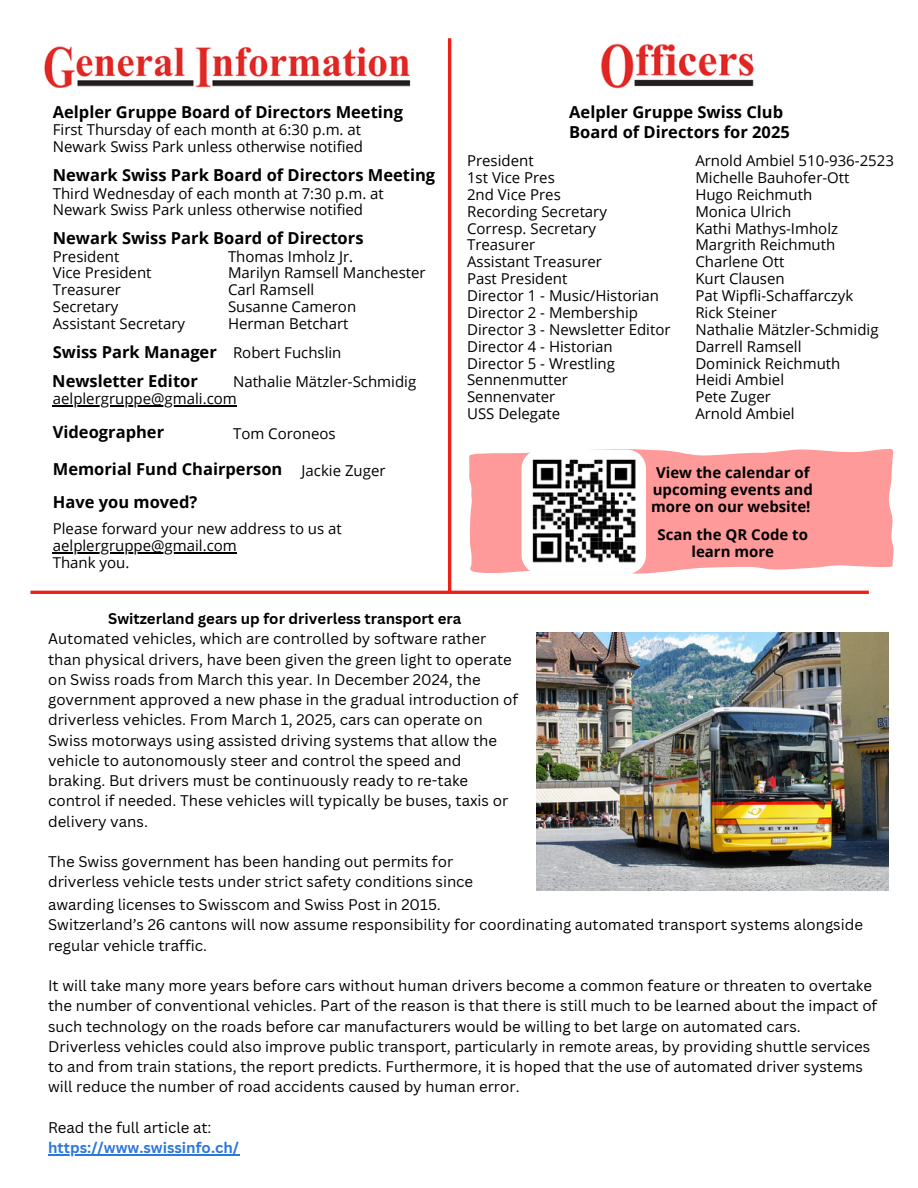
<style>
.page{position:relative;width:918px;height:1188px;background:#fff}
.page>*{position:absolute;margin:0;border:0;box-sizing:border-box;transform-origin:0 0}
.t1{font:700 16.5px/20.2px "Open Sans";color:#000}
.t2{font:15px/20.2px "Canva Sans";color:#000}
.t3{font:15px/16.8px "Open Sans";color:#000}
.t4{font:700 15px/17.2px "Open Sans";color:#000;text-align:center}
.t5{font:700 15px "Canva Sans";color:#000}
.t6{font:700 15px "Canva Sans";color:#2b77dd}
</style>
<div class="page">
<hr style="left:448px;top:38px;width:3px;height:554px;background:#ef2117">
<hr style="left:30px;top:591px;width:839px;height:3px;background:#ef2117">
<img style="left:44px;top:46px;width:367px;height:42px">
<img style="left:600px;top:43px;width:154px;height:46px">
<svg style="left:469px;top:448px;width:425px;height:126px;fill:#ff9a9a"></svg>
<img style="left:522px;top:450px;width:124px;height:124px;border-radius:19px">
<img style="left:537px;top:633px;width:352px;height:257px">
<hr style="left:53px;top:406px;width:184px;height:1px;background:#000">
<hr style="left:53px;top:552px;width:184px;height:1px;background:#000">
<hr style="left:48px;top:1154px;width:191px;height:1px;background:#2b77dd">
<p class="t1" style="left:53px;top:101px;width:352px">Aelpler Gruppe Board of Directors Meeting</p>
<p class="t3" style="left:53px;top:121px;width:310px">First Thursday of each month at 6:30 p.m. at</p>
<h1 class="t3" style="left:53px;top:138px;width:312px">Newark Swiss Park unless otherwise notified</h1>
<h1 class="t1" style="left:53px;top:165px;width:384px">Newark Swiss Park Board of Directors Meeting</h1>
<p class="t3" style="left:53px;top:184px;width:333px">Third Wednesday of each month at 7:30 p.m. at</p>
<p class="t3" style="left:53px;top:201px;width:312px">Newark Swiss Park unless otherwise notified</p>
<p class="t1" style="left:53px;top:228px;width:312px">Newark Swiss Park Board of Directors</p>
<p class="t3" style="left:53px;top:247px;width:68px">President</p>
<p class="t3" style="left:53px;top:264px;width:100px">Vice President</p>
<p class="t3" style="left:53px;top:281px;width:70px">Treasurer</p>
<p class="t3" style="left:53px;top:298px;width:67px">Secretary</p>
<p class="t3" style="left:53px;top:315px;width:134px">Assistant Secretary</p>
<p class="t1" style="left:53px;top:341px;width:166px">Swiss Park Manager</p>
<p class="t3" style="left:233px;top:344px;width:110px">Robert Fuchslin</p>
<p class="t1" style="left:52px;top:371px;width:147px">Newsletter Editor</p>
<p class="t3" style="left:233px;top:373px;width:185px">Nathalie Mätzler-Schmidig</p>
<p class="t3" style="left:53px;top:390px;width:186px">aelplergruppe@gmali.com</p>
<p class="t3" style="left:228px;top:247px;width:127px">Thomas Imholz Jr.</p>
<p class="t3" style="left:228px;top:264px;width:199px">Marilyn Ramsell Manchester</p>
<p class="t3" style="left:228px;top:281px;width:88px">Carl Ramsell</p>
<p class="t3" style="left:228px;top:298px;width:130px">Susanne Cameron</p>
<p class="t3" style="left:228px;top:315px;width:122px">Herman Betchart</p>
<p class="t1" style="left:569px;top:101px;width:222px">Aelpler Gruppe Swiss Club<br>Board of Directors for 2025</p>
<p class="t3" style="left:467px;top:152px;width:68px">President</p>
<p class="t3" style="left:467px;top:169px;width:89px">1st Vice Pres</p>
<p class="t3" style="left:467px;top:186px;width:95px">2nd Vice Pres</p>
<p class="t3" style="left:467px;top:202px;width:141px">Recording Secretary</p>
<p class="t3" style="left:467px;top:219px;width:131px">Corresp. Secretary</p>
<p class="t3" style="left:467px;top:236px;width:70px">Treasurer</p>
<p class="t3" style="left:467px;top:253px;width:136px">Assistant Treasurer</p>
<p class="t3" style="left:467px;top:270px;width:102px">Past President</p>
<p class="t3" style="left:467px;top:287px;width:194px">Director 1 - Music/Historian</p>
<p class="t3" style="left:467px;top:304px;width:172px">Director 2 - Membership</p>
<p class="t3" style="left:467px;top:321px;width:205px">Director 3 - Newsletter Editor</p>
<p class="t3" style="left:467px;top:337px;width:147px">Director 4 - Historian</p>
<p class="t3" style="left:467px;top:354px;width:149px">Director 5 - Wrestling</p>
<p class="t3" style="left:467px;top:371px;width:102px">Sennenmutter</p>
<p class="t3" style="left:467px;top:388px;width:90px">Sennenvater</p>
<p class="t3" style="left:467px;top:405px;width:95px">USS Delegate</p>
<p class="t3" style="left:695px;top:152px;width:200px">Arnold Ambiel 510-936-2523</p>
<p class="t3" style="left:695px;top:169px;width:156px">Michelle Bauhofer-Ott</p>
<p class="t3" style="left:695px;top:186px;width:118px">Hugo Reichmuth</p>
<h1 class="t3" style="left:695px;top:202px;width:97px">Monica Ulrich</h1>
<p class="t3" style="left:695px;top:219px;width:144px">Kathi Mathys-Imholz</p>
<h1 class="t3" style="left:695px;top:236px;width:141px">Margrith Reichmuth</h1>
<p class="t3" style="left:695px;top:253px;width:91px">Charlene Ott</p>
<p class="t3" style="left:695px;top:270px;width:91px">Kurt Clausen</p>
<h1 class="t3" style="left:695px;top:287px;width:160px">Pat Wipfli-Schaffarczyk</h1>
<p class="t3" style="left:695px;top:304px;width:83px">Rick Steiner</p>
<p class="t3" style="left:695px;top:321px;width:185px">Nathalie Mätzler-Schmidig<br>Darrell Ramsell</p>
<p class="t3" style="left:695px;top:354px;width:147px">Dominick Reichmuth</p>
<h1 class="t3" style="left:695px;top:371px;width:90px">Heidi Ambiel</h1>
<h1 class="t3" style="left:695px;top:388px;width:77px">Pete Zuger</h1>
<h1 class="t3" style="left:695px;top:405px;width:101px">Arnold Ambiel</h1>
<h1 class="t1" style="left:53px;top:421px;width:113px">Videographer</h1>
<p class="t3" style="left:233px;top:425px;width:104px">Tom Coroneos</p>
<p class="t1" style="left:53px;top:458px;width:231px">Memorial Fund Chairperson</p>
<h1 class="t3" style="left:302px;top:461px;width:85px">Jackie Zuger</h1>
<p class="t4" style="left:651px;top:463px;width:163px">View the calendar of upcoming events and more on our website!</p>
<p class="t4" style="left:658px;top:525px;width:152px">Scan the QR Code to learn more</p>
<p class="t1" style="left:53px;top:491px;width:146px">Have you moved?</p>
<p class="t3" style="left:53px;top:520px;width:291px">Please forward your new address to us at</p>
<p class="t3" style="left:53px;top:537px;width:186px">aelplergruppe@gmail.com<br>Thank you.</p>
<p class="t5" style="left:108px;top:608px;width:355px">Switzerland gears up for driverless transport era</p>
<h1 class="t2" style="left:48px;top:628px;width:472px">Automated vehicles, which are controlled by software rather than physical drivers, have been given the green light to operate on Swiss roads from March this year. In December 2024, the government approved a new phase in the gradual introduction of driverless vehicles. From March 1, 2025, cars can operate on Swiss motorways using assisted driving systems that allow the vehicle to autonomously steer and control the speed and braking. But drivers must be continuously ready to re-take control if needed. These vehicles will typically be buses, taxis or delivery vans.</h1>
<p class="t2" style="left:48px;top:851px;width:427px">The Swiss government has been handing out permits for driverless vehicle tests under strict safety conditions since</p>
<p class="t2" style="left:48px;top:894px;width:394px">awarding licenses to Swisscom and Swiss Post in 2015.</p>
<p class="t2" style="left:48px;top:914px;width:816px">Switzerland’s 26 cantons will now assume responsibility for coordinating automated transport systems alongside regular vehicle traffic.</p>
<p class="t2" style="left:48px;top:975px;width:831px">It will take many more years before cars without human drivers become a common feature or threaten to overtake the number of conventional vehicles. Part of the reason is that there is still much to be learned about the impact of such technology on the roads before car manufacturers would be willing to bet large on automated cars.</p>
<p class="t2" style="left:48px;top:1036px;width:824px">Driverless vehicles could also improve public transport, particularly in remote areas, by providing shuttle services to and from train stations, the report predicts. Furthermore, it is hoped that the use of automated driver systems will reduce the number of road accidents caused by human error.</p>
<p class="t2" style="left:48px;top:1117px;width:165px">Read the full article at:</p>
<p class="t6" style="left:48px;top:1137px;width:193px">https://www.swissinfo.ch/</p>
</div>
